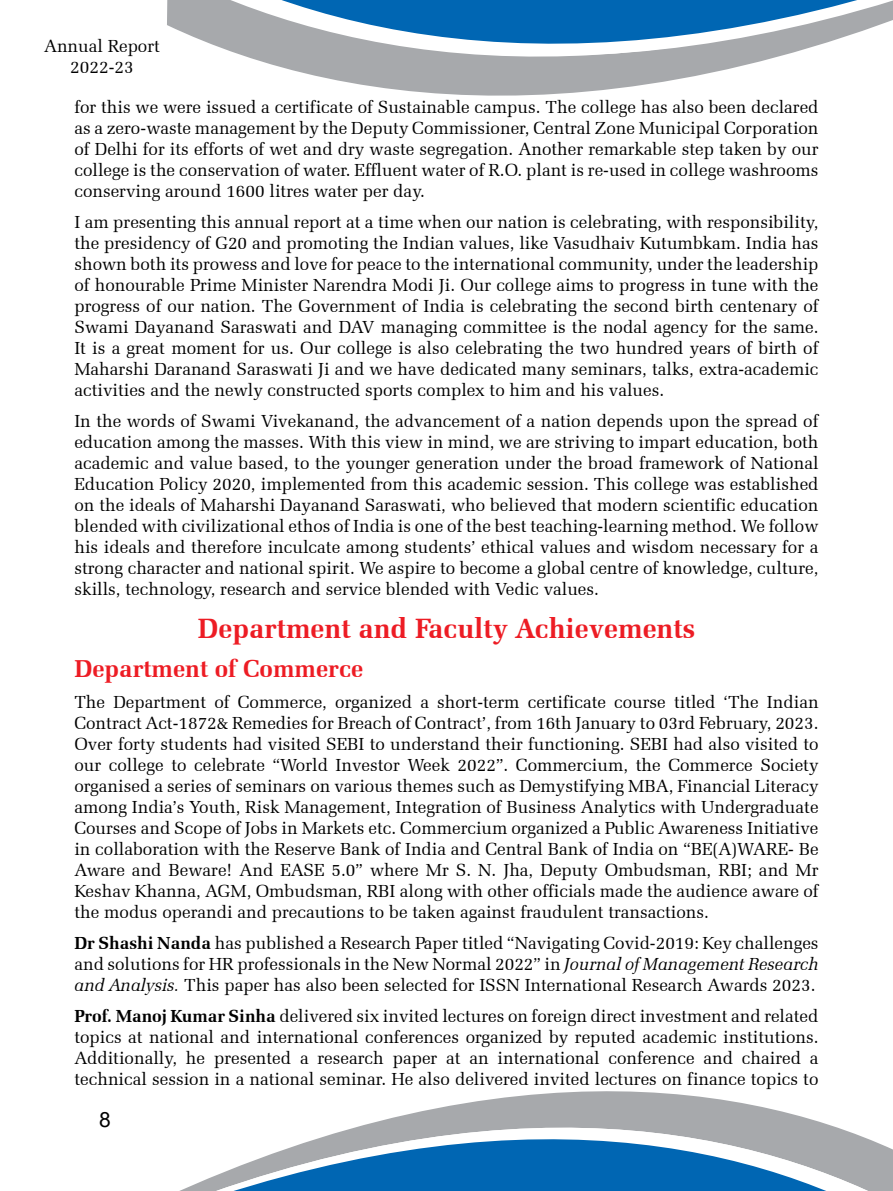
<style>
.page{position:relative;width:893px;height:1191px;background:#fff}
.page>*{position:absolute;margin:0;border:0;box-sizing:border-box;transform-origin:0 0}
.t1{font:700 28px "Zapf Elliptical 711 BT";color:#ed1c24}
.t2{font:700 24.5px "Zapf Elliptical 711 BT";color:#ed1c24}
.t3{font:21px "Arial";color:#000}
.t4{font:17.5px/21px "Zapf Elliptical 711 BT";color:#000;text-align:justify}
.s1{font-weight:700}
.s2{font-style:italic}
</style>
<div class="page">
<svg style="left:179px;top:1091px;width:713px;height:100px"></svg>
<svg style="left:167px;top:0;width:725px;height:96px"></svg>
<svg style="left:892px;top:1149px;width:1px;height:42px"></svg>
<svg style="left:892px;top:0;width:1px;height:21px"></svg>
<p class="t4" style="left:44px;top:35px;width:117px;text-align:center">Annual Report<br>2022-23</p>
<p class="t4" style="left:74px;top:96px;width:746px">for this we were issued a certificate of Sustainable campus. The college has also been declared as a zero-waste management by the Deputy Commissioner, Central Zone Municipal Corporation of Delhi for its efforts of wet and dry waste segregation. Another remarkable step taken by our college is the conservation of water. Effluent water of R.O. plant is re-used in college washrooms conserving around 1600 litres water per day.</p>
<p class="t4" style="left:74px;top:211px;width:746px">I am presenting this annual report at a time when our nation is celebrating, with responsibility, the presidency of G20 and promoting the Indian values, like Vasudhaiv Kutumbkam. India has shown both its prowess and love for peace to the international community, under the leadership of honourable Prime Minister Narendra Modi Ji. Our college aims to progress in tune with the progress of our nation. The Government of India is celebrating the second birth centenary of Swami Dayanand Saraswati and DAV managing committee is the nodal agency for the same.<br>It is a great moment for us. Our college is also celebrating the two hundred years of birth of Maharshi Daranand Saraswati Ji and we have dedicated many seminars, talks, extra-academic activities and the newly constructed sports complex to him and his values.</p>
<p class="t4" style="left:74px;top:410px;width:746px">In the words of Swami Vivekanand, the advancement of a nation depends upon the spread of education among the masses. With this view in mind, we are striving to impart education, both academic and value based, to the younger generation under the broad framework of National Education Policy 2020, implemented from this academic session. This college was established on the ideals of Maharshi Dayanand Saraswati, who believed that modern scientific education blended with civilizational ethos of India is one of the best teaching-learning method. We follow his ideals and therefore inculcate among students’ ethical values and wisdom necessary for a strong character and national spirit. We aspire to become a global centre of knowledge, culture, skills, technology, research and service blended with Vedic values.</p>
<h1 class="t1" style="left:198px;top:612px;width:499px">Department and Faculty Achievements</h1>
<h2 class="t2" style="left:74px;top:654px;width:290px">Department of Commerce</h2>
<p class="t4" style="left:74px;top:692px;width:746px">The Department of Commerce, organized a short-term certificate course titled ‘The Indian Contract Act-1872&amp; Remedies for Breach of Contract’, from 16th January to 03rd February, 2023.<br>Over forty students had visited SEBI to understand their functioning. SEBI had also visited to our college to celebrate “World Investor Week 2022”. Commercium, the Commerce Society organised a series of seminars on various themes such as Demystifying MBA, Financial Literacy among India’s Youth, Risk Management, Integration of Business Analytics with Undergraduate Courses and Scope of Jobs in Markets etc. Commercium organized a Public Awareness Initiative in collaboration with the Reserve Bank of India and Central Bank of India on “BE(A)WARE- Be Aware and Beware! And EASE 5.0” where Mr S. N. Jha, Deputy Ombudsman, RBI; and Mr Keshav Khanna, AGM, Ombudsman, RBI along with other officials made the audience aware of the modus operandi and precautions to be taken against fraudulent transactions.</p>
<p class="t4" style="left:74px;top:932px;width:746px"><span class="s1">Dr Shashi Nanda</span> has published a Research Paper titled “Navigating Covid-2019: Key challenges and solutions for HR professionals in the New Normal 2022” in <span class="s2">Journal of Management Research and Analysis.</span> This paper has also been selected for ISSN International Research Awards 2023.</p>
<p class="t4" style="left:74px;top:1005px;width:746px"><span class="s1">Prof. Manoj Kumar Sinha</span> delivered six invited lectures on foreign direct investment and related topics at national and international conferences organized by reputed academic institutions.<br>Additionally, he presented a research paper at an international conference and chaired a technical session in a national seminar. He also delivered invited lectures on finance topics to</p>
<p class="t3" style="left:99px;top:1105px;width:13px">8</p>
</div>
